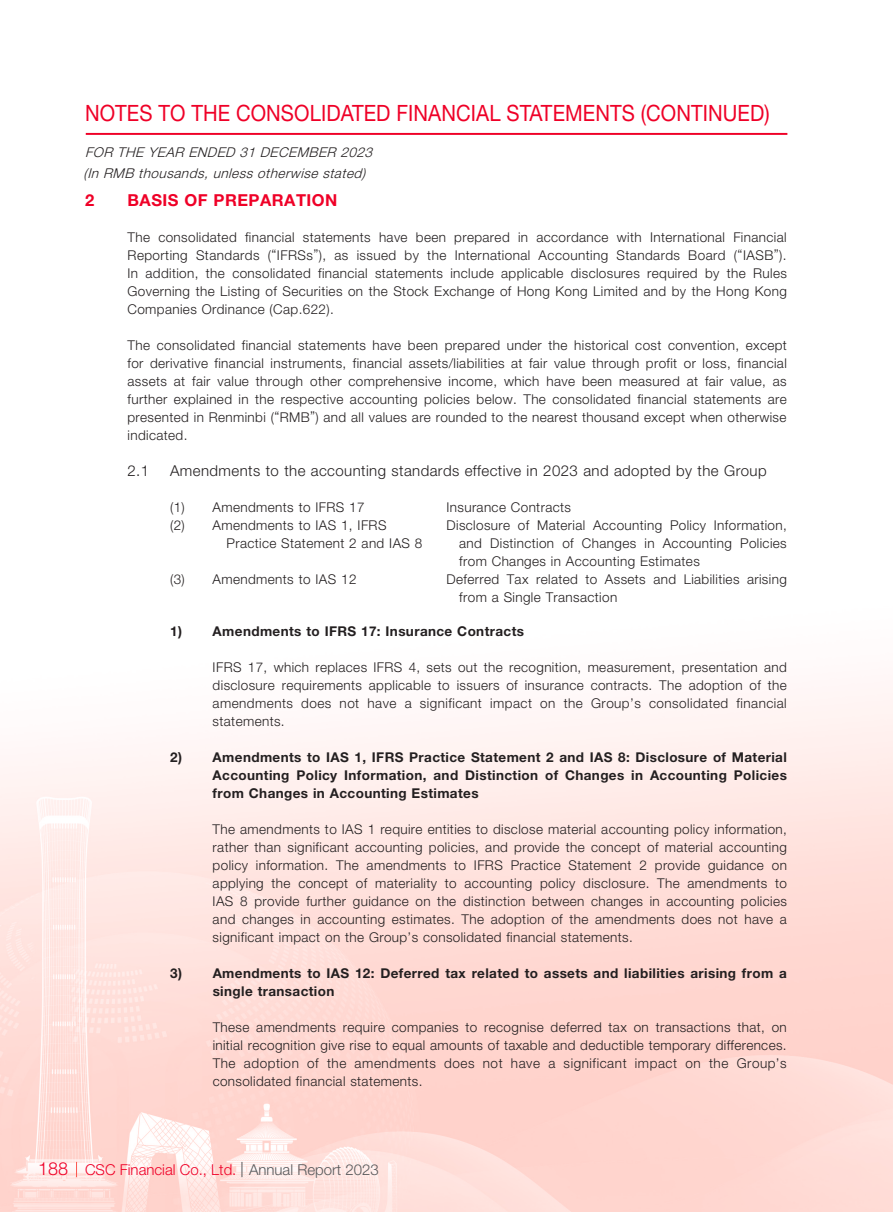
<style>
.page{position:relative;width:893px;height:1212px;background:#fff}
.page>*{position:absolute;margin:0;border:0;box-sizing:border-box;transform-origin:0 0}
.t1{font:22.5px "Helvetica Neue LT Std";letter-spacing:.005em;color:#ef0027;scale:.9 1}
.t2{font:700 16.5px "Helvetica Neue LT Std";letter-spacing:.03em;color:#ef0027}
.t3{font:300 15px "Helvetica Neue LT Std";letter-spacing:.03em;color:#231f20}
.t4{font:300 15px "Helvetica Neue LT Std";color:#ef0027}
.t5{font:300 13.5px/18px "Helvetica Neue LT Std";letter-spacing:.03em;color:#231f20;text-align:justify}
.t6{font:700 13.5px/18px "Helvetica Neue LT Std";letter-spacing:.03em;color:#231f20;text-align:justify}
.t7{font:italic 300 13.5px/21px "Helvetica Neue LT Std";color:#231f20}
.s1{font-size:18px}
.s2{color:#57585a}
</style>
<div class="page">
<img style="left:0;top:132px;width:893px;height:1080px">
<hr style="left:86px;top:133px;width:701px;height:2px;background:#ef0027">
<svg style="left:242px;top:1162px;width:1px;height:15px"></svg>
<svg style="left:76px;top:1162px;width:1px;height:15px"></svg>
<h1 class="t1" style="left:85px;top:99px;width:762px">NOTES TO THE CONSOLIDATED FINANCIAL STATEMENTS (CONTINUED)</h1>
<p class="t7" style="left:84px;top:141px;width:294px">FOR THE YEAR ENDED 31 DECEMBER 2023 (In RMB thousands,unless otherwise stated)</p>
<p class="t2" style="left:85px;top:190px;width:11px">2</p>
<p class="t2" style="left:128px;top:190px;width:211px">BASIS OF PREPARATION</p>
<p class="t5" style="left:128px;top:228px;width:661px">The consolidated financial statements have been prepared in accordance with International Financial Reporting Standards (“IFRSs”), as issued by the International Accounting Standards Board (“IASB”).<br>In addition, the consolidated financial statements include applicable disclosures required by the Rules Governing the Listing of Securities on the Stock Exchange of Hong Kong Limited and by the Hong Kong Companies Ordinance (Cap.622).</p>
<p class="t5" style="left:128px;top:336px;width:661px">The consolidated financial statements have been prepared under the historical cost convention, except for derivative financial instruments, financial assets/liabilities at fair value through profit or loss, financial assets at fair value through other comprehensive income, which have been measured at fair value, as further explained in the respective accounting policies below. The consolidated financial statements are presented in Renminbi (“RMB”) and all values are rounded to the nearest thousand except when otherwise indicated.</p>
<p class="t3" style="left:128px;top:462px;width:23px">2.1</p>
<p class="t3" style="left:170px;top:462px;width:598px">Amendments to the accounting standards effective in 2023 and adopted by the Group</p>
<p class="t5" style="left:170px;top:498px;width:196px">(1) Amendments to IFRS 17</p>
<p class="t5" style="left:446px;top:498px;width:126px">Insurance Contracts</p>
<p class="t5" style="left:226px;top:516px;width:197px;text-indent:-56px">(2) Amendments to IAS 1, IFRS<br>Practice Statement 2 and IAS 8</p>
<p class="t5" style="left:459px;top:516px;width:329px;text-indent:-13px">Disclosure of Material Accounting Policy Information, and Distinction of Changes in Accounting Policies from Changes in Accounting Estimates</p>
<p class="t5" style="left:170px;top:570px;width:188px">(3) Amendments to IAS 12</p>
<p class="t5" style="left:459px;top:570px;width:329px;text-indent:-13px">Deferred Tax related to Assets and Liabilities arising from a Single Transaction</p>
<p class="t6" style="left:170px;top:622px;width:355px">1) Amendments to IFRS 17: Insurance Contracts</p>
<p class="t5" style="left:213px;top:658px;width:576px">IFRS 17, which replaces IFRS 4, sets out the recognition, measurement, presentation and disclosure requirements applicable to issuers of insurance contracts. The adoption of the amendments does not have a significant impact on the Group’s consolidated financial statements.</p>
<p class="t6" style="left:213px;top:748px;width:576px;text-indent:-43px">2) Amendments to IAS 1, IFRS Practice Statement 2 and IAS 8: Disclosure of Material Accounting Policy Information, and Distinction of Changes in Accounting Policies from Changes in Accounting Estimates</p>
<p class="t5" style="left:213px;top:820px;width:576px">The amendments to IAS 1 require entities to disclose material accounting policy information, rather than significant accounting policies, and provide the concept of material accounting policy information. The amendments to IFRS Practice Statement 2 provide guidance on applying the concept of materiality to accounting policy disclosure. The amendments to IAS 8 provide further guidance on the distinction between changes in accounting policies and changes in accounting estimates. The adoption of the amendments does not have a significant impact on the Group’s consolidated financial statements.</p>
<p class="t6" style="left:213px;top:964px;width:576px;text-indent:-43px">3) Amendments to IAS 12: Deferred tax related to assets and liabilities arising from a single transaction</p>
<p class="t5" style="left:213px;top:1018px;width:576px">These amendments require companies to recognise deferred tax on transactions that, on initial recognition give rise to equal amounts of taxable and deductible temporary differences.<br>The adoption of the amendments does not have a significant impact on the Group’s consolidated financial statements.</p>
<p class="t4" style="left:38px;top:1160px;width:342px"><span class="s1">188</span> CSC Financial Co., Ltd. <span class="s2">Annual Report 2023</span></p>
</div>
